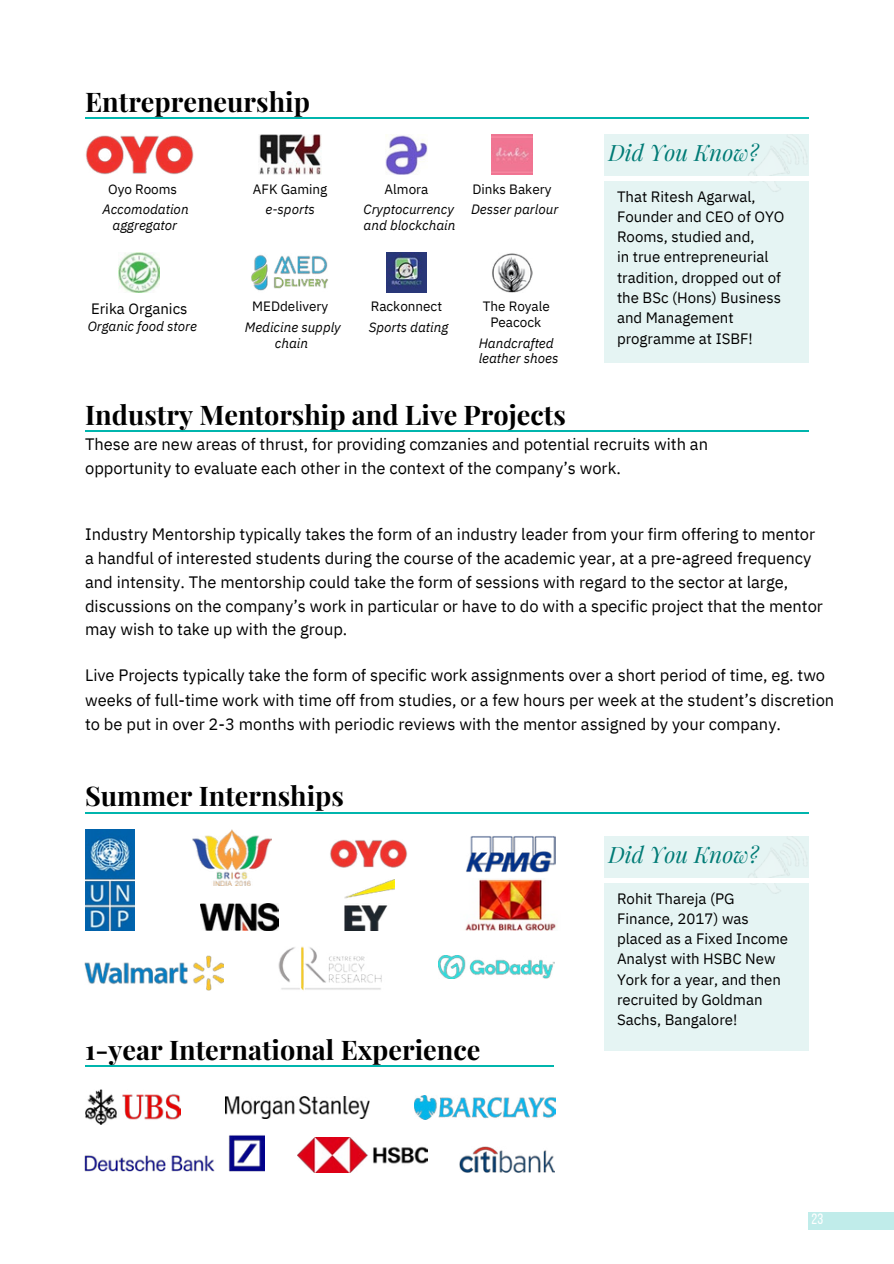
<style>
.page{position:relative;width:894px;height:1264px;background:#fff}
.page>*{position:absolute;margin:0;border:0;box-sizing:border-box;transform-origin:0 0}
.t1{font:700 27px "Playfair Display";color:#000}
.t2{font:italic 22.5px "Playfair Display";color:#007b76}
.t3{font:16.5px/23.9px "IBM Plex Sans";color:#000}
.t4{font:15px/20.2px "IBM Plex Sans";color:#000}
.t5{font:15px "Bebas Neue";color:#fff}
.t6{font:italic 13.5px/20.2px "IBM Plex Sans";color:#000}
.t7{font:13.5px/20.2px "IBM Plex Sans";color:#000;text-align:center}
.s1{font-style:italic}
.s2{font-style:normal}
</style>
<div class="page">
<div style="left:604px;top:134px;width:204px;height:229px;background:#e5f4f3"></div>
<div style="left:604px;top:836px;width:204px;height:214px;background:#e5f4f3"></div>
<div style="left:808px;top:1212px;width:85px;height:17px;background:#c0ecea"></div>
<img style="left:745px;top:137px;width:63px;height:55px">
<img style="left:745px;top:839px;width:63px;height:55px">
<hr style="left:85px;top:117px;width:723px;height:2px;background:#00b5ad">
<hr style="left:604px;top:176px;width:204px;height:4px;background:#fff">
<div style="left:604px;top:877px;width:204px;height:5px;background:#fff"></div>
<img style="left:259px;top:134px;width:63px;height:41px">
<img style="left:385px;top:134px;width:43px;height:41px">
<img style="left:491px;top:134px;width:41px;height:41px">
<img style="left:119px;top:252px;width:40px;height:41px">
<img style="left:251px;top:255px;width:77px;height:36px">
<img style="left:85px;top:135px;width:109px;height:40px">
<img style="left:386px;top:252px;width:40px;height:41px">
<img style="left:492px;top:253px;width:40px;height:40px">
<hr style="left:85px;top:811px;width:723px;height:2px;background:#00b5ad">
<hr style="left:85px;top:1065px;width:468px;height:1px;background:#00b5ad">
<img style="left:85px;top:829px;width:50px;height:101px">
<img style="left:193px;top:829px;width:78px;height:56px">
<img style="left:278px;top:946px;width:104px;height:45px">
<img style="left:344px;top:879px;width:51px;height:51px">
<img style="left:466px;top:836px;width:89px;height:36px">
<img style="left:85px;top:955px;width:138px;height:35px">
<img style="left:465px;top:879px;width:91px;height:51px">
<img style="left:330px;top:839px;width:77px;height:28px">
<img style="left:438px;top:955px;width:116px;height:23px">
<img style="left:200px;top:903px;width:78px;height:27px">
<img style="left:85px;top:1089px;width:96px;height:35px">
<img style="left:226px;top:1096px;width:144px;height:22px">
<img style="left:414px;top:1095px;width:141px;height:23px">
<img style="left:85px;top:1135px;width:180px;height:36px">
<img style="left:297px;top:1137px;width:130px;height:35px">
<img style="left:459px;top:1146px;width:96px;height:26px">
<hr style="left:85px;top:430px;width:723px;height:1px;background:#00b5ad">
<p class="t1" style="left:85px;top:82px;width:226px">Entrepreneurship</p>
<p class="t2" style="left:608px;top:136px;width:151px">Did You Know?</p>
<p class="t7" style="left:108px;top:179px;width:71px">Oyo Rooms</p>
<p class="t6" style="left:102px;top:199px;width:88px">Accomodation</p>
<p class="t6" style="left:112px;top:215px;width:66px">aggregator</p>
<p class="t4" style="left:91px;top:298px;width:98px">Erika Organics</p>
<h2 class="t6" style="left:88px;top:316px;width:111px">Organic food store</h2>
<p class="t7" style="left:253px;top:179px;width:76px">AFK Gaming <span class="s1">e-sports</span></p>
<p class="t7" style="left:384px;top:179px;width:45px">Almora</p>
<p class="t6" style="left:363px;top:199px;width:92px">Cryptocurrency</p>
<p class="t6" style="left:363px;top:215px;width:93px">and blockchain</p>
<p class="t6" style="left:471px;top:179px;width:89px"><span class="s2">Dinks Bakery<br></span>Desser parlour</p>
<p class="t7" style="left:252px;top:296px;width:77px">MEDdelivery</p>
<p class="t6" style="left:245px;top:317px;width:97px">Medicine supply</p>
<p class="t6" style="left:275px;top:332px;width:35px">chain</p>
<p class="t6" style="left:368px;top:296px;width:81px"><span class="s2">Rackonnect<br></span>Sports dating</p>
<p class="t7" style="left:482px;top:296px;width:69px">The Royale</p>
<p class="t7" style="left:490px;top:312px;width:52px">Peacock</p>
<p class="t6" style="left:478px;top:333px;width:76px">Handcrafted</p>
<p class="t6" style="left:478px;top:347px;width:81px">leather shoes</p>
<h3 class="t4" style="left:617px;top:186px;width:169px">That Ritesh Agarwal,<br>Founder and CEO of OYO<br>Rooms, studied and,<br>in true entrepreneurial tradition, dropped out of the BSc (Hons) Business and Management programme at ISBF!</h3>
<p class="t1" style="left:85px;top:395px;width:482px">Industry Mentorship and Live Projects</p>
<p class="t3" style="left:85px;top:432px;width:624px">These are new areas of thrust, for providing comzanies and potential recruits with an opportunity to evaluate each other in the context of the company’s work.</p>
<p class="t3" style="left:85px;top:521px;width:739px">Industry Mentorship typically takes the form of an industry leader from your firm offering to mentor a handful of interested students during the course of the academic year, at a pre-agreed frequency and intensity. The mentorship could take the form of sessions with regard to the sector at large, discussions on the company’s work in particular or have to do with a specific project that the mentor may wish to take up with the group.</p>
<p class="t3" style="left:85px;top:663px;width:750px">Live Projects typically take the form of specific work assignments over a short period of time, eg. two weeks of full-time work with time off from studies, or a few hours per week at the student’s discretion to be put in over 2-3 months with periodic reviews with the mentor assigned by your company.</p>
<p class="t1" style="left:85px;top:777px;width:260px">Summer Internships</p>
<p class="t1" style="left:85px;top:1030px;width:397px">1-year International Experience</p>
<p class="t2" style="left:608px;top:838px;width:151px">Did You Know?</p>
<p class="t4" style="left:617px;top:887px;width:172px">Rohit Thareja (PG<br>Finance, 2017) was placed as a Fixed Income<br>Analyst with HSBC New<br>York for a year, and then recruited by Goldman<br>Sachs, Bangalore!</p>
<h1 class="t5" style="left:811px;top:1212px;width:13px">23</h1>
</div>
